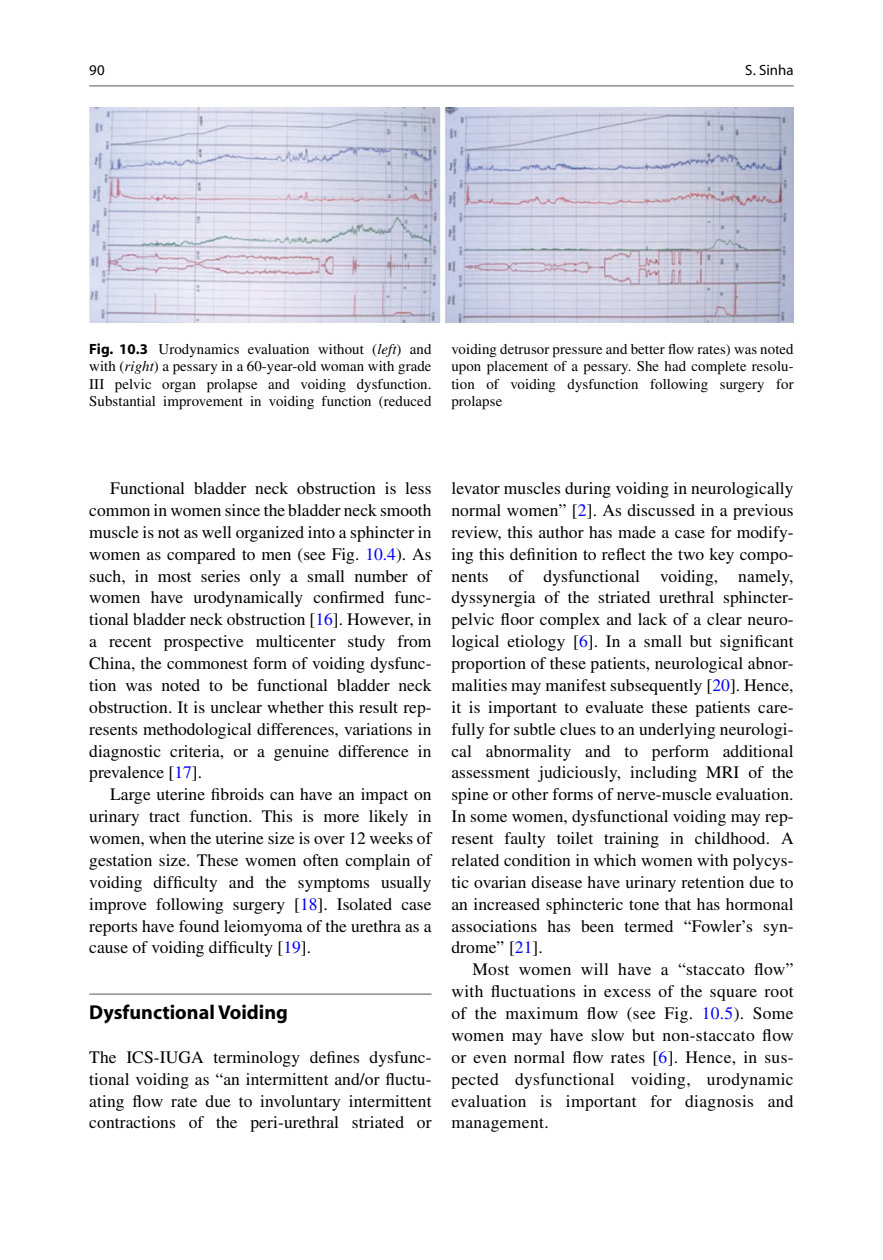
<style>
.page{position:relative;width:883px;height:1260px;background:#fff}
.page>*{position:absolute;margin:0;border:0;box-sizing:border-box;transform-origin:0 0}
.t1{font:700 20.12px "Ncnqgn Vrbcxv Myriad";color:#000}
.t2{font:17.5px/21.9px "Jndvhy Lyrbpt Times";letter-spacing:.005em;color:#000;text-align:justify}
.t3{font:14.88px/17.5px "Jndvhy Lyrbpt Times";letter-spacing:.005em;color:#000;text-align:justify}
.t4{font:14.88px "Wbrnmh Qtfjjl Myriad";color:#000}
.s1{font-family:"Ncnqgn Vrbcxv Myriad";font-weight:700}
.s2{font-family:"Mqdjft Bfrvnw Times";font-style:italic}
.s3{color:#0000fa}
</style>
<div class="page">
<hr style="left:89px;top:993px;width:343px;height:2px;background:#9c9c9c">
<img style="left:89px;top:107px;width:705px;height:215px">
<hr style="left:89px;top:85px;width:705px;height:2px;background:#9c9c9c">
<p class="t4" style="left:89px;top:64px;width:17px">90</p>
<p class="t4" style="left:745px;top:64px;width:50px">S. Sinha</p>
<p class="t3" style="left:89px;top:341px;width:344px"><span class="s1">Fig. 10.3</span> Urodynamics evaluation without ( <span class="s2">left</span> ) and with ( <span class="s2">right</span> ) a pessary in a 60-year-old woman with grade III pelvic organ prolapse and voiding dysfunction.<br>Substantial improvement in voiding function (reduced</p>
<p class="t3" style="left:451px;top:341px;width:344px">voiding detrusor pressure and better flow rates) was noted upon placement of a pessary. She had complete resolu&shy;tion of voiding dysfunction following surgery for prolapse</p>
<p class="t2" style="left:89px;top:479px;width:344px;text-indent:21px">Functional bladder neck obstruction is less common in women since the bladder neck smooth muscle is not as well organized into a sphincter in women as compared to men (see Fig. <span class="s3">10.4</span> ). As such, in most series only a small number of women have urodynamically confirmed func&shy;tional bladder neck obstruction [ <span class="s3">16</span> ]. However, in a recent prospective multicenter study from China, the commonest form of voiding dysfunc&shy;tion was noted to be functional bladder neck obstruction. It is unclear whether this result rep&shy;resents methodological differences, variations in diagnostic criteria, or a genuine difference in prevalence [ <span class="s3">17</span> ].</p>
<p class="t2" style="left:89px;top:785px;width:344px;text-indent:21px">Large uterine fibroids can have an impact on urinary tract function. This is more likely in women, when the uterine size is over 12 weeks of gestation size. These women often complain of voiding difficulty and the symptoms usually improve following surgery [ <span class="s3">18</span> ]. Isolated case reports have found leiomyoma of the urethra as a cause of voiding difficulty [ <span class="s3">19</span> ].</p>
<p class="t1" style="left:89px;top:1005px;width:200px">Dysfunctional Voiding</p>
<p class="t2" style="left:89px;top:1048px;width:344px">The ICS-IUGA terminology defines dysfunc&shy;tional voiding as “an intermittent and/or fluctu&shy;ating flow rate due to involuntary intermittent contractions of the peri-urethral striated or</p>
<p class="t2" style="left:451px;top:479px;width:344px">levator muscles during voiding in neurologically normal women” [ <span class="s3">2</span> ]. As discussed in a previous review, this author has made a case for modify&shy;ing this definition to reflect the two key compo&shy;nents of dysfunctional voiding, namely, dyssynergia of the striated urethral sphincter&shy;pelvic floor complex and lack of a clear neuro&shy;logical etiology [ <span class="s3">6</span> ]. In a small but significant proportion of these patients, neurological abnor&shy;malities may manifest subsequently [ <span class="s3">20</span> ]. Hence, it is important to evaluate these patients care&shy;fully for subtle clues to an underlying neurologi&shy;cal abnormality and to perform additional assessment judiciously, including MRI of the spine or other forms of nerve-muscle evaluation.<br>In some women, dysfunctional voiding may rep&shy;resent faulty toilet training in childhood. A related condition in which women with polycys&shy;tic ovarian disease have urinary retention due to an increased sphincteric tone that has hormonal associations has been termed “Fowler’s syn&shy;drome” [ <span class="s3">21</span> ].</p>
<p class="t2" style="left:451px;top:960px;width:344px;text-indent:21px">Most women will have a “staccato flow” with fluctuations in excess of the square root of the maximum flow (see Fig. <span class="s3">10.5</span> ). Some women may have slow but non-staccato flow or even normal flow rates [ <span class="s3">6</span> ]. Hence, in sus&shy;pected dysfunctional voiding, urodynamic evaluation is important for diagnosis and management.</p>
</div>
